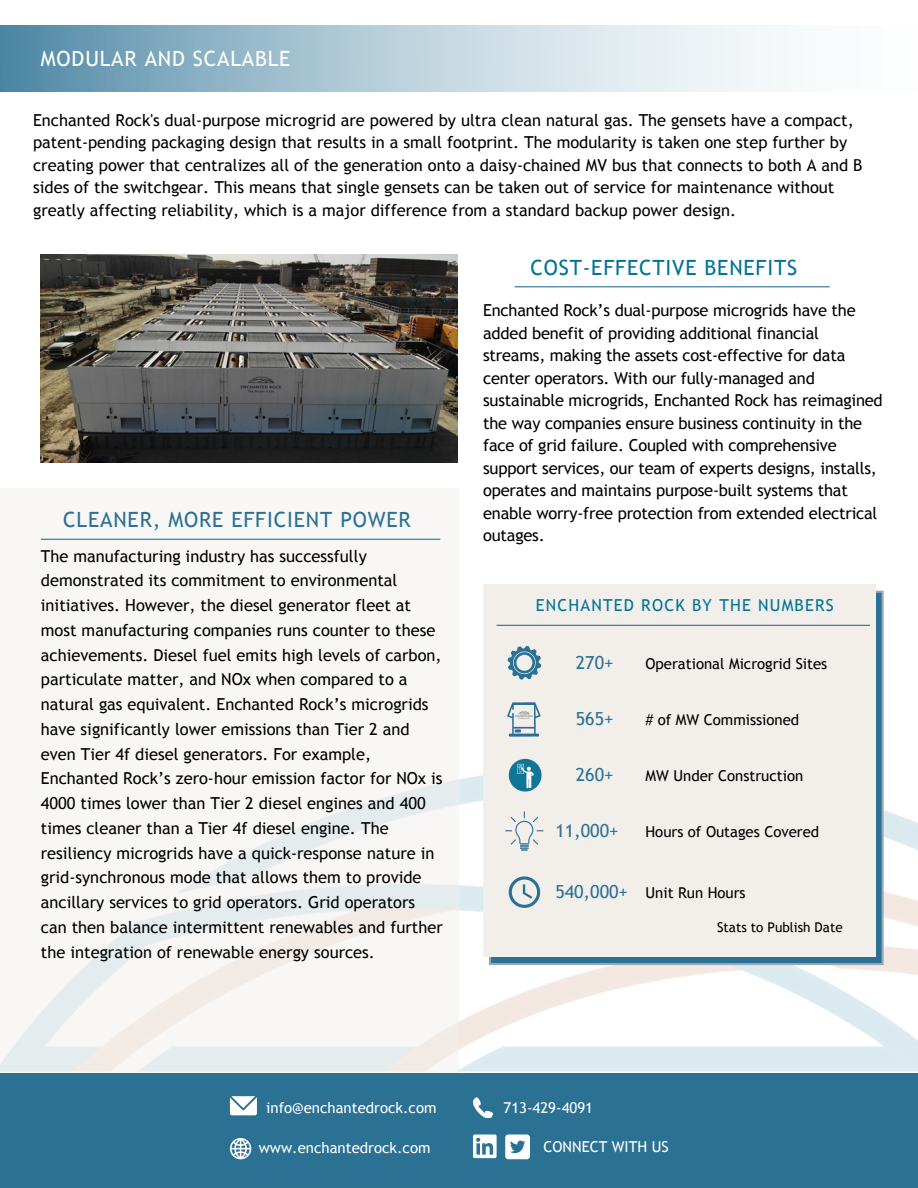
<style>
.page{position:relative;width:918px;height:1188px;background:#fff}
.page>*{position:absolute;margin:0;border:0;box-sizing:border-box;transform-origin:0 0}
.t1{font:21px "Trebuchet MS";letter-spacing:.04em;color:#2b7194}
.t2{font:21px "Trebuchet MS";letter-spacing:.04em;color:#007396}
.t3{font:21px "Trebuchet MS";letter-spacing:.04em;color:#fff}
.t4{font:18px "Trebuchet MS";color:#2b7194}
.t5{font:16.5px/24.8px "Trebuchet MS";color:#000}
.t6{font:16.5px "Trebuchet MS";letter-spacing:.07em;color:#007396}
.t7{font:15px "Trebuchet MS";color:#000}
.t8{font:15px "Trebuchet MS";color:#fff}
.t9{font:13.5px "Trebuchet MS";color:#000}
</style>
<div class="page">
<img style="left:459px;top:775px;width:459px;height:299px">
<div style="left:0;top:489px;width:459px;height:588px;background:linear-gradient(to bottom,#fbf9f7,#eff1f0)"></div>
<div style="left:0;top:1074px;width:918px;height:114px;background:#2b7194"></div>
<svg style="left:230px;top:1138px;width:21px;height:21px"></svg>
<svg style="left:473px;top:1097px;width:20px;height:21px"></svg>
<svg style="left:230px;top:1096px;width:27px;height:19px"></svg>
<div style="left:473px;top:1135px;width:24px;height:23px;background:#fff;border-radius:2px"></div>
<svg style="left:476px;top:1138px;width:17px;height:17px"></svg>
<div style="left:505px;top:1135px;width:25px;height:24px;background:#fff;border-radius:3px"></div>
<svg style="left:510px;top:1141px;width:15px;height:12px"></svg>
<hr style="left:41px;top:539px;width:399px;height:1px;background:#2b7194">
<svg style="left:0;top:26px;width:777px;height:65px;background:#b0cad6"></svg>
<hr style="left:515px;top:286px;width:315px;height:1px;background:#2b7194">
<img style="left:41px;top:255px;width:416px;height:208px">
<svg style="left:489px;top:591px;width:395px;height:374px;background:#4c829e"></svg>
<div style="left:483px;top:585px;width:393px;height:372px;background:#f2efeb"></div>
<hr style="left:497px;top:625px;width:373px;height:1px;background:#2b7194">
<svg style="left:508px;top:646px;width:33px;height:34px"></svg>
<img style="left:508px;top:758px;width:34px;height:34px">
<img style="left:507px;top:702px;width:34px;height:35px">
<div style="left:515px;top:706px;width:19px;height:20px;background:#f2efeb"></div>
<img style="left:515px;top:711px;width:18px;height:8px">
<svg style="left:505px;top:811px;width:38px;height:40px"></svg>
<svg style="left:509px;top:876px;width:31px;height:32px"></svg>
<p class="t3" style="left:41px;top:47px;width:251px">MODULAR AND SCALABLE</p>
<p class="t5" style="left:33px;top:109px;width:831px;line-height:22.5px">Enchanted Rock's dual-purpose microgrid are powered by ultra clean natural gas. The gensets have a compact, patent-pending packaging design that results in a small footprint. The modularity is taken one step further by creating power that centralizes all of the generation onto a daisy-chained MV bus that connects to both A and B sides of the switchgear. This means that single gensets can be taken out of service for maintenance without greatly affecting reliability, which is a major difference from a standard backup power design.</p>
<p class="t1" style="left:63px;top:508px;width:349px">CLEANER, MORE EFFICIENT POWER</p>
<p class="t5" style="left:41px;top:543px;width:403px">The manufacturing industry has successfully demonstrated its commitment to environmental initiatives. However, the diesel generator fleet at most manufacturing companies runs counter to these achievements. Diesel fuel emits high levels of carbon, particulate matter, and NOx when compared to a natural gas equivalent. Enchanted Rock’s microgrids have significantly lower emissions than Tier 2 and even Tier 4f diesel generators. For example, Enchanted Rock’s zero-hour emission factor for NOx is 4000 times lower than Tier 2 diesel engines and 400 times cleaner than a Tier 4f diesel engine. The resiliency microgrids have a quick-response nature in grid-synchronous mode that allows them to provide ancillary services to grid operators. Grid operators can then balance intermittent renewables and further the integration of renewable energy sources.</p>
<p class="t2" style="left:531px;top:255px;width:268px">COST-EFFECTIVE BENEFITS</p>
<p class="t5" style="left:483px;top:299px;width:401px;line-height:22.5px">Enchanted Rock’s dual-purpose microgrids have the added benefit of providing additional financial streams, making the assets cost-effective for data center operators. With our fully-managed and sustainable microgrids, Enchanted Rock has reimagined the way companies ensure business continuity in the face of grid failure. Coupled with comprehensive support services, our team of experts designs, installs, operates and maintains purpose-built systems that enable worry-free protection from extended electrical outages.</p>
<p class="t6" style="left:536px;top:596px;width:299px">ENCHANTED ROCK BY THE NUMBERS</p>
<p class="t4" style="left:576px;top:652px;width:39px">270+</p>
<p class="t7" style="left:646px;top:654px;width:183px">Operational Microgrid Sites</p>
<p class="t4" style="left:576px;top:708px;width:39px">565+</p>
<p class="t7" style="left:646px;top:711px;width:155px"># of MW Commissioned</p>
<p class="t4" style="left:576px;top:764px;width:39px">260+</p>
<p class="t7" style="left:646px;top:767px;width:159px">MW Under Construction</p>
<p class="t4" style="left:555px;top:820px;width:65px">11,000+</p>
<p class="t7" style="left:646px;top:823px;width:175px">Hours of Outages Covered</p>
<p class="t4" style="left:555px;top:881px;width:74px">540,000+</p>
<p class="t7" style="left:646px;top:884px;width:102px">Unit Run Hours</p>
<p class="t9" style="left:717px;top:920px;width:127px">Stats to Publish Date</p>
<p class="t8" style="left:266px;top:1099px;width:172px">info@enchantedrock.com</p>
<p class="t8" style="left:259px;top:1139px;width:173px">www.enchantedrock.com</p>
<p class="t8" style="left:504px;top:1099px;width:91px">713-429-4091</p>
<p class="t8" style="left:543px;top:1138px;width:127px">CONNECT WITH US</p>
</div>
